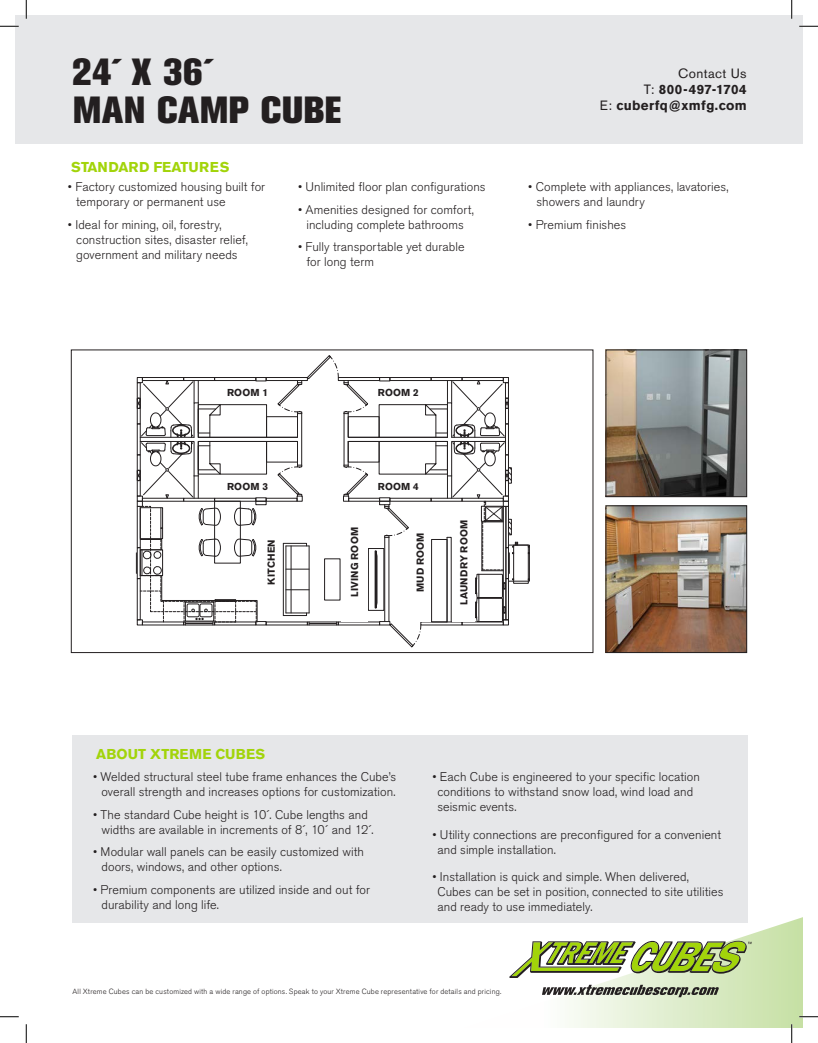
<style>
.page{position:relative;width:818px;height:1043px;background:#fff}
.page>*{position:absolute;margin:0;border:0;box-sizing:border-box;transform-origin:0 0}
.t1{font:800 37.5px/37.5px "Akzidenz Grotesk BE";letter-spacing:.02em;color:#231f20}
.t2{font:700 14.12px "Akzidenz Grotesk BE";letter-spacing:.01em;color:#a2d40a}
.t3{font:700 13.38px/16px "Akzidenz Grotesk BE";letter-spacing:.03em;color:#231f20;text-align:right}
.t4{font:300 12.5px/15px "Akzidenz Grotesk BE";letter-spacing:.005em;color:#231f20}
.t5{font:700 10px "Akzidenz Grotesk BE";letter-spacing:.025em;color:#231f20}
.t6{font:300 7.5px "Akzidenz Grotesk BE";letter-spacing:.025em;color:#231f20}
.s1{font-weight:400}
</style>
<div class="page">
<div style="left:15px;top:15px;width:787px;height:128px;background:#e6e7e9"></div>
<div style="left:72px;top:735px;width:675px;height:187px;background:#e6e7e9"></div>
<svg style="left:464px;top:917px;width:338px;height:111px"></svg>
<img style="left:607px;top:507px;width:138px;height:144px">
<div style="left:605px;top:505px;width:142px;height:148px;border:1px solid #231f20"></div>
<img style="left:607px;top:351px;width:138px;height:144px">
<div style="left:605px;top:349px;width:142px;height:148px;border:1px solid #231f20"></div>
<div style="left:71px;top:349px;width:522px;height:304px;border:1px solid #231f20"></div>
<div style="left:508px;top:545px;width:21px;height:36px;border:1px solid #231f20"></div>
<svg style="left:135px;top:355px;width:382px;height:292px"></svg>
<div style="left:341px;top:502px;width:26px;height:119px;background:#fff"></div>
<div style="left:409px;top:503px;width:21px;height:119px;background:#fff"></div>
<div style="left:452px;top:503px;width:23px;height:119px;background:#fff"></div>
<svg style="left:542px;top:984px;width:177px;height:13px"></svg>
<svg style="left:509px;top:940px;width:242px;height:38px"></svg>
<svg style="left:0;top:25px;width:19px;height:2px"></svg>
<svg style="left:799px;top:25px;width:19px;height:2px"></svg>
<svg style="left:0;top:1016px;width:19px;height:1px"></svg>
<svg style="left:799px;top:1015px;width:19px;height:2px"></svg>
<svg style="left:25px;top:0;width:2px;height:19px"></svg>
<svg style="left:25px;top:1024px;width:2px;height:18px"></svg>
<svg style="left:791px;top:0;width:1px;height:19px"></svg>
<svg style="left:790px;top:1024px;width:2px;height:18px"></svg>
<p class="t1" style="left:72px;top:53px;width:271px">24´ X 36´<br>MAN CAMP CUBE</p>
<p class="t2" style="left:71px;top:159px;width:160px">STANDARD FEATURES</p>
<p class="t4" style="left:76px;top:179px;width:190px;text-indent:-8px">• Factory customized housing built for temporary or permanent use</p>
<p class="t4" style="left:76px;top:217px;width:173px;text-indent:-8px">• Ideal for mining, oil, forestry, construction sites, disaster relief, government and military needs</p>
<p class="t4" style="left:298px;top:179px;width:189px">• Unlimited floor plan configurations</p>
<p class="t4" style="left:298px;top:202px;width:177px;text-align:center">• Amenities designed for comfort, including complete bathrooms</p>
<p class="t4" style="left:306px;top:239px;width:160px;text-indent:-8px">• Fully transportable yet durable for long term</p>
<p class="t3" style="left:643px;top:66px;width:104px"><span class="s1">Contact Us<br>T:</span> 800-497-1704</p>
<p class="t3" style="left:599px;top:98px;width:148px"><span class="s1">E:</span> cuberfq@xmfg.com</p>
<p class="t4" style="left:536px;top:179px;width:194px;text-indent:-8px">• Complete with appliances, lavatories, showers and laundry</p>
<p class="t4" style="left:528px;top:217px;width:100px">• Premium finishes</p>
<p class="t5" style="left:227px;top:387px;width:42px">ROOM 1</p>
<p class="t5" style="left:227px;top:480px;width:42px">ROOM 3</p>
<p class="t5" style="left:266px;top:585px;width:47px;rotate:-90deg">KITCHEN</p>
<p class="t5" style="left:378px;top:387px;width:42px">ROOM 2</p>
<p class="t5" style="left:378px;top:481px;width:42px">ROOM 4</p>
<p class="t5" style="left:349px;top:597px;width:71px;rotate:-90deg">LIVING ROOM</p>
<p class="t5" style="left:414px;top:592px;width:61px;rotate:-90deg">MUD ROOM</p>
<p class="t5" style="left:458px;top:605px;width:87px;rotate:-90deg">LAUNDRY ROOM</p>
<p class="t2" style="left:96px;top:745px;width:171px">ABOUT XTREME CUBES</p>
<p class="t4" style="left:93px;top:769px;width:305px;text-align:right">• Welded structural steel tube frame enhances the Cube’s overall strength and increases options for customization.</p>
<p class="t4" style="left:101px;top:807px;width:273px;text-indent:-8px">• The standard Cube height is 10´. Cube lengths and widths are available in increments of 8´, 10´ and 12´.</p>
<p class="t4" style="left:101px;top:844px;width:264px;text-indent:-8px">• Modular wall panels can be easily customized with doors, windows, and other options.</p>
<p class="t4" style="left:101px;top:882px;width:270px;text-indent:-8px">• Premium components are utilized inside and out for durability and long life.</p>
<p class="t4" style="left:437px;top:769px;width:264px;text-indent:-5px">• Each Cube is engineered to your specific location conditions to withstand snow load, wind load and seismic events.</p>
<p class="t4" style="left:437px;top:827px;width:285px;text-indent:-5px">• Utility connections are preconfigured for a convenient and simple installation.</p>
<p class="t4" style="left:437px;top:869px;width:288px;text-indent:-5px">• Installation is quick and simple. When delivered,<br>Cubes can be set in position, connected to site utilities and ready to use immediately.</p>
<p class="t6" style="left:73px;top:987px;width:430px">All Xtreme Cubes can be customized with a wide range of options. Speak to your Xtreme Cube representative for details and pricing.</p>
</div>
